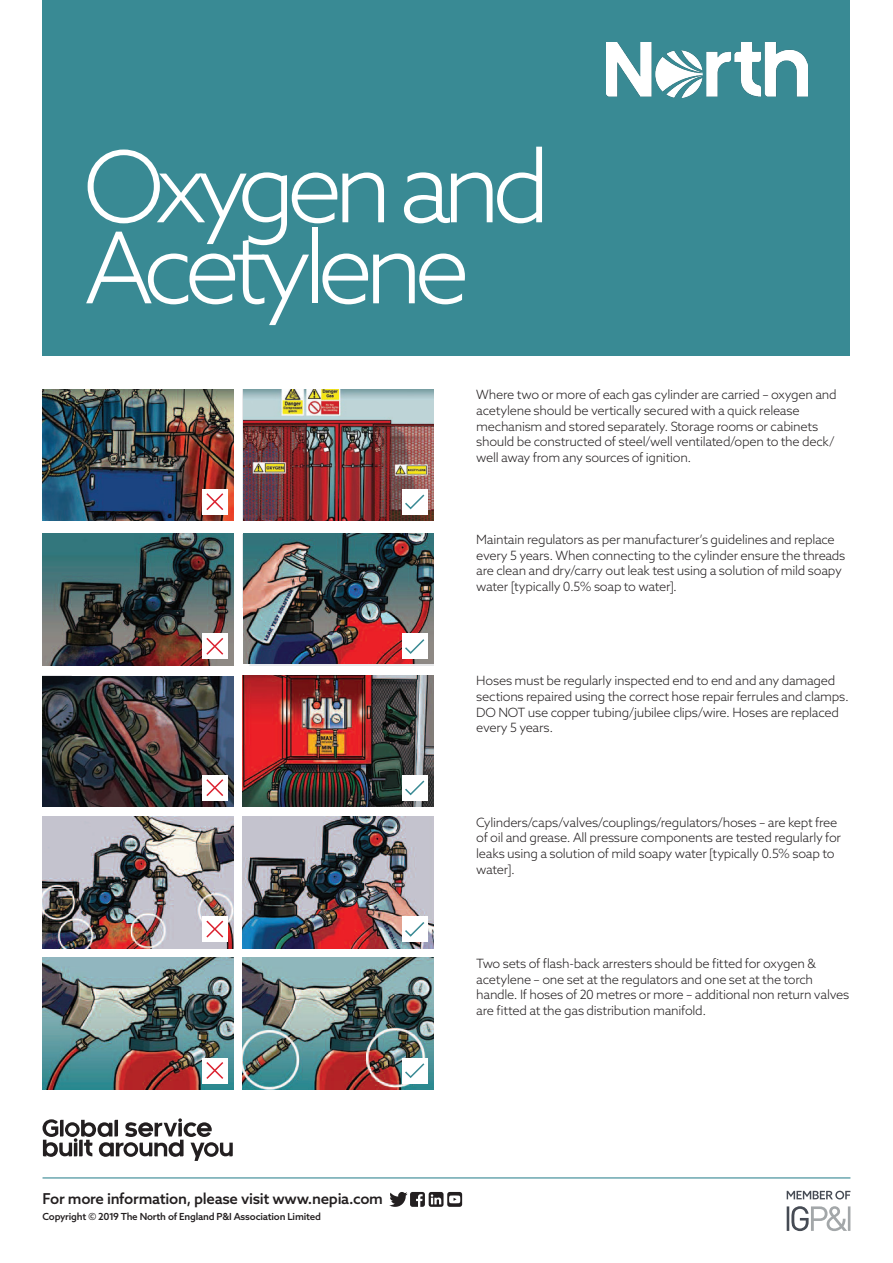
<style>
.page{position:relative;width:893px;height:1263px;background:#fff}
.page>*{position:absolute;margin:0;border:0;box-sizing:border-box;transform-origin:0 0}
.NORTH_-_Subject__A4{font:300 99px/81px "Azo Sans";letter-spacing:-.09em;color:#fff}
.NORTH_-_Footer__A4{font:500 15px "Azo Sans";letter-spacing:-.02em;color:#231f20}
.NORTH_-_Body__2___A4{font:300 12.75px/15.8px "Azo Sans";letter-spacing:-.02em;color:#231f20}
.NORTH_-_Copyright__A{font:500 9.75px "Azo Sans";letter-spacing:-.02em;color:#231f20}
</style>
<div class="page">
<img style="left:244px;top:389px;width:190px;height:132px">
<div style="left:43px;top:0;width:807px;height:355px;background:#398a94"></div>
<hr style="left:43px;top:1177px;width:807px;height:1px;background:#398a94">
<svg style="left:389px;top:1192px;width:73px;height:15px"></svg>
<svg style="left:787px;top:1206px;width:63px;height:25px"></svg>
<svg style="left:787px;top:1191px;width:63px;height:8px"></svg>
<svg style="left:43px;top:1118px;width:190px;height:43px"></svg>
<img style="left:43px;top:389px;width:191px;height:132px">
<div style="left:202px;top:489px;width:25px;height:25px;background:#fff"></div>
<svg style="left:206px;top:493px;width:18px;height:17px"></svg>
<div style="left:402px;top:489px;width:25px;height:25px;background:#fff"></div>
<svg style="left:405px;top:494px;width:20px;height:16px"></svg>
<svg style="left:243px;top:608px;width:1px;height:56px"></svg>
<img style="left:244px;top:534px;width:190px;height:130px">
<img style="left:43px;top:534px;width:191px;height:131px">
<img style="left:72px;top:610px;width:162px;height:55px">
<div style="left:402px;top:634px;width:25px;height:25px;background:#fff"></div>
<svg style="left:405px;top:639px;width:20px;height:15px"></svg>
<img style="left:242px;top:675px;width:192px;height:132px">
<img style="left:43px;top:676px;width:191px;height:131px">
<div style="left:202px;top:775px;width:25px;height:25px;background:#fff"></div>
<svg style="left:206px;top:779px;width:18px;height:17px"></svg>
<div style="left:402px;top:775px;width:25px;height:25px;background:#fff"></div>
<svg style="left:405px;top:780px;width:20px;height:16px"></svg>
<img style="left:242px;top:816px;width:192px;height:132px">
<img style="left:43px;top:816px;width:190px;height:132px">
<div style="left:202px;top:916px;width:25px;height:26px;background:#fff"></div>
<svg style="left:206px;top:920px;width:18px;height:18px"></svg>
<div style="left:402px;top:916px;width:25px;height:26px;background:#fff"></div>
<svg style="left:405px;top:922px;width:20px;height:15px"></svg>
<img style="left:242px;top:958px;width:192px;height:132px">
<img style="left:43px;top:958px;width:190px;height:132px">
<div style="left:202px;top:1058px;width:25px;height:25px;background:#fff"></div>
<svg style="left:206px;top:1062px;width:18px;height:17px"></svg>
<div style="left:402px;top:1058px;width:25px;height:25px;background:#fff"></div>
<svg style="left:405px;top:1063px;width:20px;height:15px"></svg>
<img style="left:607px;top:43px;width:201px;height:55px">
<p class="NORTH_-_Subject__A4" style="left:83px;top:145px;width:469px">Oxygen and<br>Acetylene</p>
<p class="NORTH_-_Body__2___A4" style="left:476px;top:387px;width:362px">Where two or more of each gas cylinder are carried – oxygen and acetylene should be vertically secured with a quick release mechanism and stored separately. Storage rooms or cabinets should be constructed of steel/well ventilated/open to the deck/ well away from any sources of ignition.</p>
<p class="NORTH_-_Body__2___A4" style="left:476px;top:531px;width:371px">Maintain regulators as per manufacturer’s guidelines and replace every 5 years. When connecting to the cylinder ensure the threads are clean and dry/carry out leak test using a solution of mild soapy water [typically 0.5% soap to water].</p>
<p class="NORTH_-_Body__2___A4" style="left:476px;top:673px;width:374px">Hoses must be regularly inspected end to end and any damaged sections repaired using the correct hose repair ferrules and clamps.<br>DO NOT use copper tubing/jubilee clips/wire. Hoses are replaced every 5 years.</p>
<p class="NORTH_-_Body__2___A4" style="left:476px;top:814px;width:366px">Cylinders/caps/valves/couplings/regulators/hoses – are kept free of oil and grease. All pressure components are tested regularly for leaks using a solution of mild soapy water [typically 0.5% soap to water].</p>
<p class="NORTH_-_Footer__A4" style="left:43px;top:1189px;width:342px">For more information, please visit www.nepia.com</p>
<p class="NORTH_-_Copyright__A" style="left:43px;top:1210px;width:280px">Copyright © 2019 The North of England P&amp;I Association Limited</p>
<p class="NORTH_-_Body__2___A4" style="left:476px;top:955px;width:374px">Two sets of flash-back arresters should be fitted for oxygen &amp; acetylene – one set at the regulators and one set at the torch handle. If hoses of 20 metres or more – additional non return valves are fitted at the gas distribution manifold.</p>
</div>
